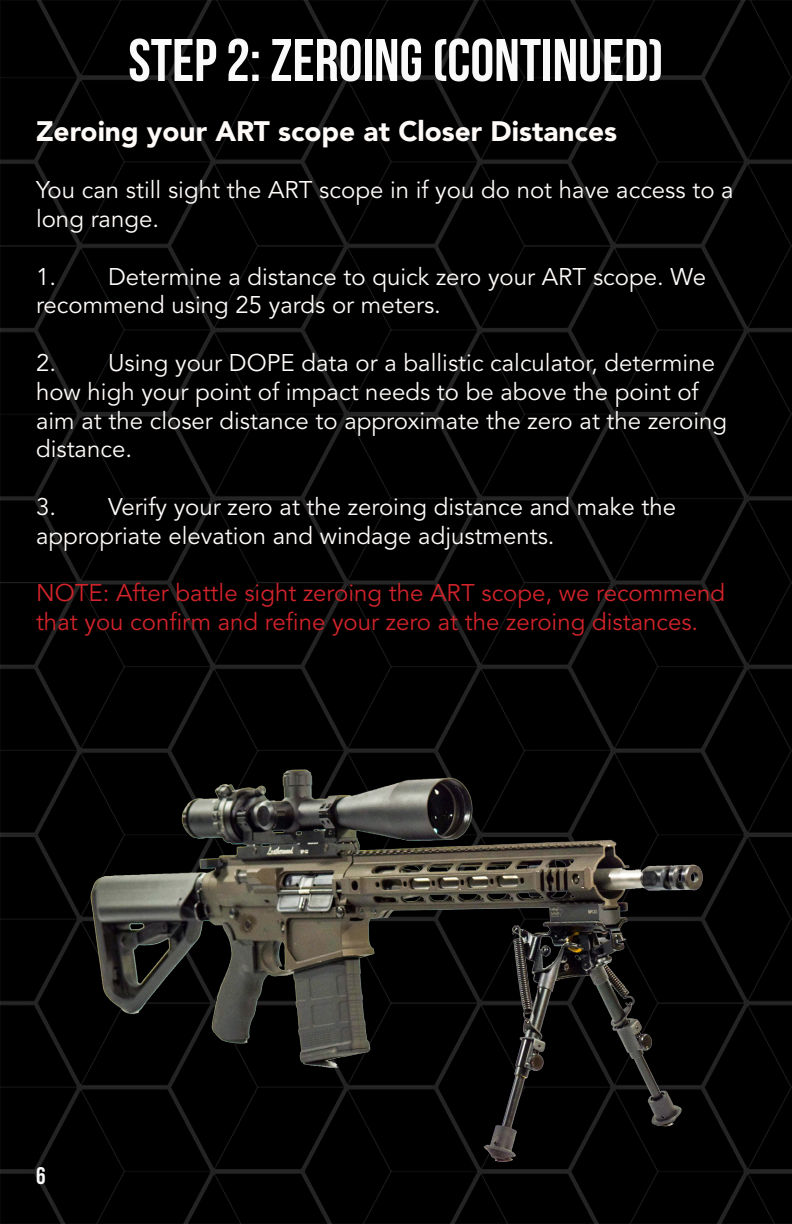
<style>
.page{position:relative;width:792px;height:1224px;background:#fff}
.page>*{position:absolute;margin:0;border:0;box-sizing:border-box;transform-origin:0 0}
.t1{font:60px "Bebas Neue";color:#fafafa}
.t2{font:900 28px "Avenir LT Pro";color:#fdfaf8}
.t3{font:24px/28.8px "Avenir LT Pro";color:#fdfaf8}
.t4{font:24px/28.8px "Avenir LT Pro";color:#d1232a}
.t5{font:24px "Bebas Neue";color:#fafafa}
</style>
<div class="page">
<img style="left:0;top:0;width:792px;height:1224px">
<img style="left:81px;top:762px;width:630px;height:399px">
<p class="t1" style="left:128px;top:27px;width:537px">STEP 2: ZEROING (CONTINUED)</p>
<p class="t2" style="left:36px;top:114px;width:583px">Zeroing your ART scope at Closer Distances</p>
<p class="t3" style="left:36px;top:176px;width:699px">You can still sight the ART scope in if you do not have access to a long range.</p>
<p class="t3" style="left:36px;top:262px;width:672px">1. Determine a distance to quick zero your ART scope. We recommend using 25 yards or meters.</p>
<p class="t3" style="left:36px;top:349px;width:693px">2. Using your DOPE data or a ballistic calculator, determine how high your point of impact needs to be above the point of aim at the closer distance to approximate the zero at the zeroing distance.</p>
<p class="t3" style="left:36px;top:493px;width:642px">3. Verify your zero at the zeroing distance and make the appropriate elevation and windage adjustments.</p>
<p class="t4" style="left:36px;top:579px;width:691px">NOTE: After battle sight zeroing the ART scope, we recommend that you confirm and refine your zero at the zeroing distances.</p>
<p class="t5" style="left:36px;top:1163px;width:11px">6</p>
</div>
